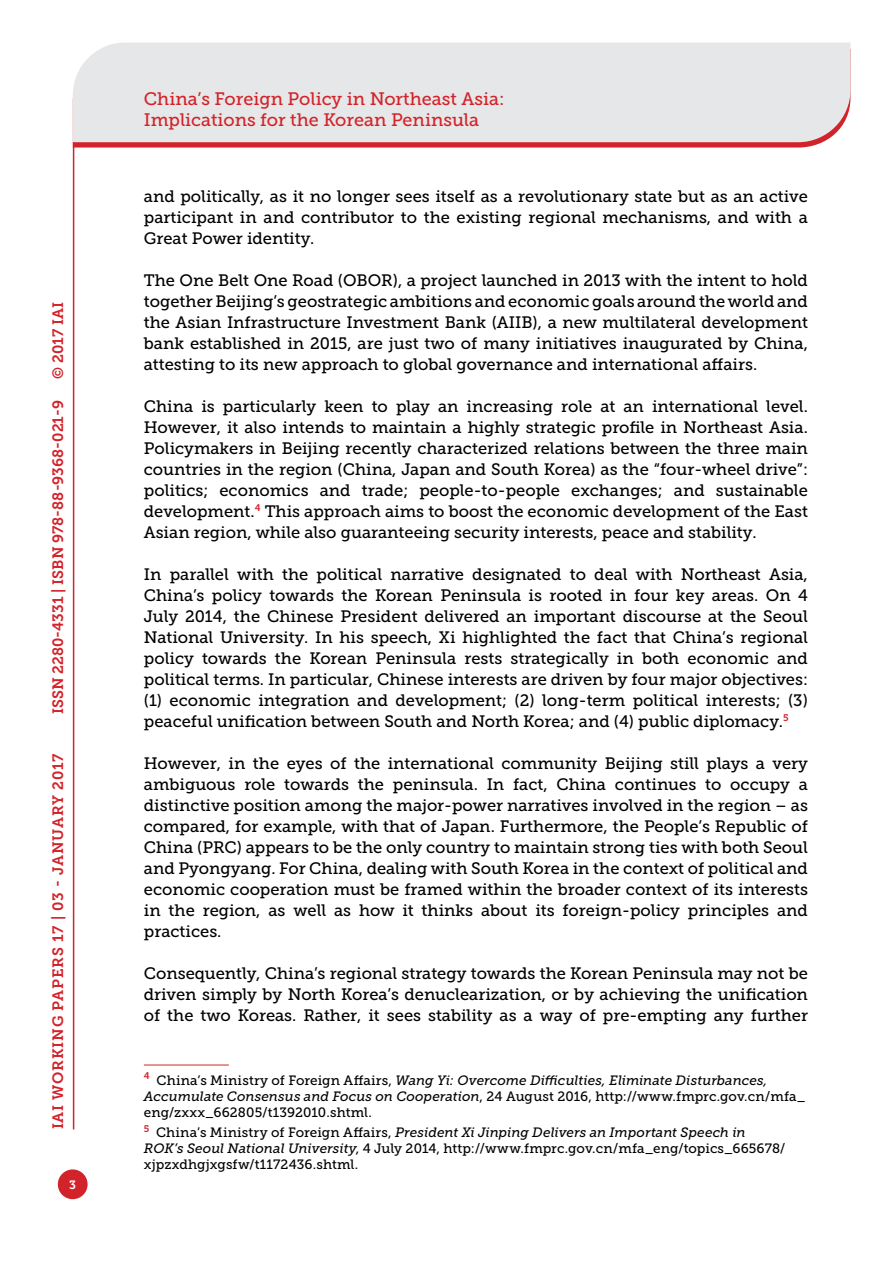
<style>
.page{position:relative;width:893px;height:1263px;background:#fff}
.page>*{position:absolute;margin:0;border:0;box-sizing:border-box;transform-origin:0 0}
.t1{font:18px/21.6px "Museo Slab 500";color:#d2232a}
.t2{font:16.5px/21px "Museo Slab 500";color:#000;text-align:justify}
.t3{font:15px "Museo Slab 700";color:#d2232a}
.t4{font:15px "Museo Slab 700";letter-spacing:.05em;color:#d2232a}
.t5{font:13.5px/16.2px "Museo Slab 500";letter-spacing:.005em;color:#000}
.t6{font:12px "Museo Slab 700";color:#fff}
.s1{font-style:italic}
</style>
<div class="page">
<svg style="left:74px;top:142px;width:749px;height:6px;background:#d63d43"></svg>
<div style="left:73px;top:43px;width:777px;height:99px;background:#e6e7e8"></div>
<div style="left:58px;top:1169px;width:30px;height:30px;background:#d2232a;border-radius:50%"></div>
<hr style="left:73px;top:142px;width:1px;height:987px;background:#d2232a">
<hr style="left:144px;top:1065px;width:85px;height:1px;background:#d2232a">
<p class="t3" style="left:50px;top:379px;width:78px;rotate:-90deg">© 2017 IAI</p>
<p class="t3" style="left:49px;top:714px;width:316px;rotate:-90deg">ISSN 2280-4331 | ISBN 978-88-9368-021-9</p>
<p class="t4" style="left:50px;top:1129px;width:377px;rotate:-90deg">IAI WORKING PAPERS 17 | 03 - JANUARY 2017</p>
<p class="t6" style="left:69px;top:1178px;width:8px">3</p>
<p class="t1" style="left:144px;top:88px;width:362px">China’s Foreign Policy in Northeast Asia:<br>Implications for the Korean Peninsula</p>
<p class="t2" style="left:144px;top:186px;width:665px">and politically, as it no longer sees itself as a revolutionary state but as an active participant in and contributor to the existing regional mechanisms, and with a Great Power identity.</p>
<p class="t2" style="left:144px;top:270px;width:666px">The One Belt One Road (OBOR), a project launched in 2013 with the intent to hold together Beijing’s geostrategic ambitions and economic goals around the world and the Asian Infrastructure Investment Bank (AIIB), a new multilateral development bank established in 2015, are just two of many initiatives inaugurated by China, attesting to its new approach to global governance and international affairs.</p>
<p class="t2" style="left:144px;top:396px;width:666px">China is particularly keen to play an increasing role at an international level.<br>However, it also intends to maintain a highly strategic profile in Northeast Asia.<br>Policymakers in Beijing recently characterized relations between the three main countries in the region (China, Japan and South Korea) as the “four-wheel drive”: politics; economics and trade; people-to-people exchanges; and sustainable development.<sup>4</sup> This approach aims to boost the economic development of the East Asian region, while also guaranteeing security interests, peace and stability.</p>
<p class="t2" style="left:144px;top:563px;width:666px">In parallel with the political narrative designated to deal with Northeast Asia, China’s policy towards the Korean Peninsula is rooted in four key areas. On 4<br>July 2014, the Chinese President delivered an important discourse at the Seoul National University. In his speech, Xi highlighted the fact that China’s regional policy towards the Korean Peninsula rests strategically in both economic and political terms. In particular, Chinese interests are driven by four major objectives: (1) economic integration and development; (2) long-term political interests; (3) peaceful unification between South and North Korea; and (4) public diplomacy.<sup>5</sup></p>
<p class="t2" style="left:144px;top:753px;width:666px">However, in the eyes of the international community Beijing still plays a very ambiguous role towards the peninsula. In fact, China continues to occupy a distinctive position among the major-power narratives involved in the region – as compared, for example, with that of Japan. Furthermore, the People’s Republic of China (PRC) appears to be the only country to maintain strong ties with both Seoul and Pyongyang. For China, dealing with South Korea in the context of political and economic cooperation must be framed within the broader context of its interests in the region, as well as how it thinks about its foreign-policy principles and practices.</p>
<p class="t2" style="left:144px;top:963px;width:666px">Consequently, China’s regional strategy towards the Korean Peninsula may not be driven simply by North Korea’s denuclearization, or by achieving the unification of the two Koreas. Rather, it sees stability as a way of pre-empting any further</p>
<p class="t5" style="left:144px;top:1072px;width:662px"><sup>4</sup> China’s Ministry of Foreign Affairs, <span class="s1">Wang Yi: Overcome Difficulties, Eliminate Disturbances,<br>Accumulate Consensus and Focus on Cooperation</span>, 24 August 2016, http://www.fmprc.gov.cn/mfa_ eng/zxxx_662805/t1392010.shtml.</p>
<p class="t5" style="left:144px;top:1124px;width:643px"><sup>5</sup> China’s Ministry of Foreign Affairs, <span class="s1">President Xi Jinping Delivers an Important Speech in<br>ROK’s Seoul National University</span>, 4 July 2014, http://www.fmprc.gov.cn/mfa_eng/topics_665678/ xjpzxdhgjxgsfw/t1172436.shtml.</p>
</div>
